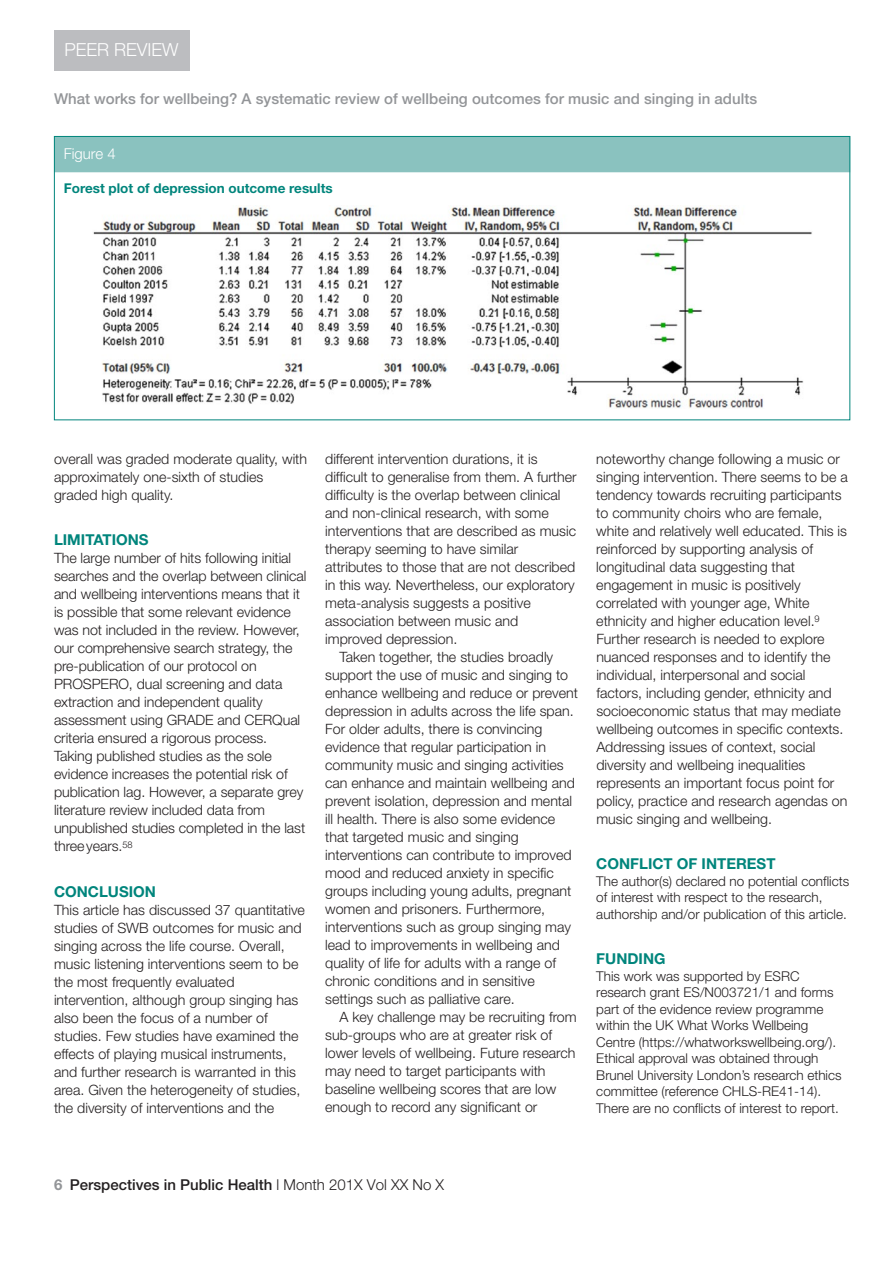
<style>
.page{position:relative;width:893px;height:1263px;background:#fff}
.page>*{position:absolute;margin:0;border:0;box-sizing:border-box;transform-origin:0 0}
.t1{font:300 18px "Helvetica Neue LT Std";color:#fff}
.t2{font:500 15px "Helvetica Neue LT Std";color:#939598}
.t3{font:700 15px "Helvetica Neue LT Std";color:#00857c}
.t4{font:500 15px "Helvetica Neue LT Std";color:#231f20}
.t5{font:300 15px "Helvetica Neue LT Std";color:#fff}
.t6{font:300 14.25px/18px "Helvetica Neue LT Std";color:#231f20}
.t7{font:300 13.5px/16.5px "Helvetica Neue LT Std";color:#231f20}
.t8{font:700 13.5px "Helvetica Neue LT Std";color:#00857c}
.s1{font-weight:700;color:#939598}
.s2{font-weight:300}
</style>
<div class="page">
<div style="left:54px;top:30px;width:135px;height:40px;background:#bcbdc0"></div>
<div style="left:54px;top:136px;width:796px;height:36px;background:#8ac2bf"></div>
<img style="left:93px;top:206px;width:719px;height:202px">
<p class="t1" style="left:64px;top:39px;width:116px">Peer Review</p>
<p class="t2" style="left:54px;top:90px;width:705px">What works for wellbeing? A systematic review of wellbeing outcomes for music and singing in adults</p>
<p class="t5" style="left:64px;top:144px;width:53px">Figure 4</p>
<p class="t8" style="left:64px;top:180px;width:270px">Forest plot of depression outcome results</p>
<p class="t6" style="left:54px;top:450px;width:255px">overall was graded moderate quality, with approximately one-sixth of studies graded high quality.</p>
<p class="t3" style="left:54px;top:531px;width:9px">Limi</p>
<p class="t3" style="left:85px;top:531px;width:65px">tations</p>
<p class="t6" style="left:54px;top:549px;width:254px">The large number of hits following initial searches and the overlap between clinical and wellbeing interventions means that it is possible that some relevant evidence was not included in the review. However, our comprehensive search strategy, the pre-publication of our protocol on PROSPERO, dual screening and data extraction and independent quality assessment using GRADE and CERQual criteria ensured a rigorous process.<br>Taking published studies as the sole evidence increases the potential risk of publication lag. However, a separate grey literature review included data from unpublished studies completed in the last threeyears.<sup>58</sup></p>
<p class="t3" style="left:54px;top:882px;width:103px">Conclusion</p>
<p class="t6" style="left:54px;top:900px;width:252px">This article has discussed 37 quantitative studies of SWB outcomes for music and singing across the life course. Overall, music listening interventions seem to be the most frequently evaluated intervention, although group singing has also been the focus of a number of studies. Few studies have examined the effects of playing musical instruments, and further research is warranted in this area. Given the heterogeneity of studies, the diversity of interventions and the</p>
<p class="t6" style="left:325px;top:450px;width:214px">different intervention durations, it is</p>
<p class="t6" style="left:325px;top:468px;width:253px">difficult to generalise from them. A further</p>
<p class="t6" style="left:325px;top:486px;width:237px">difficulty is the overlap between clinical</p>
<p class="t6" style="left:325px;top:504px;width:225px">and non-clinical research, with some</p>
<p class="t6" style="left:325px;top:522px;width:252px">interventions that are described as music</p>
<p class="t6" style="left:325px;top:540px;width:195px">therapy seeming to have similar</p>
<p class="t6" style="left:325px;top:558px;width:252px">attributes to those that are not described</p>
<p class="t6" style="left:325px;top:576px;width:251px">in this way. Nevertheless, our exploratory</p>
<p class="t6" style="left:325px;top:594px;width:207px">meta-analysis suggests a positive</p>
<p class="t6" style="left:325px;top:612px;width:195px">association between music and</p>
<p class="t6" style="left:325px;top:630px;width:134px">improved depression.</p>
<p class="t6" style="left:339px;top:648px;width:215px">Taken together, the studies broadly</p>
<p class="t6" style="left:325px;top:666px;width:245px">support the use of music and singing to</p>
<p class="t6" style="left:325px;top:684px;width:254px">enhance wellbeing and reduce or prevent</p>
<p class="t6" style="left:325px;top:702px;width:250px">depression in adults across the life span.</p>
<p class="t6" style="left:325px;top:720px;width:219px">For older adults, there is convincing</p>
<p class="t6" style="left:325px;top:738px;width:222px">evidence that regular participation in</p>
<p class="t6" style="left:325px;top:756px;width:240px">community music and singing activities</p>
<p class="t6" style="left:325px;top:774px;width:251px">can enhance and maintain wellbeing and</p>
<p class="t6" style="left:325px;top:792px;width:249px">prevent isolation, depression and mental</p>
<p class="t6" style="left:325px;top:810px;width:232px">ill health. There is also some evidence</p>
<p class="t6" style="left:325px;top:828px;width:195px">that targeted music and singing</p>
<p class="t6" style="left:325px;top:846px;width:248px">interventions can contribute to improved</p>
<p class="t6" style="left:325px;top:864px;width:230px">mood and reduced anxiety in specific</p>
<p class="t6" style="left:325px;top:882px;width:248px">groups including young adults, pregnant</p>
<p class="t6" style="left:325px;top:900px;width:221px">women and prisoners. Furthermore,</p>
<p class="t6" style="left:325px;top:918px;width:247px">interventions such as group singing may</p>
<p class="t6" style="left:325px;top:936px;width:236px">lead to improvements in wellbeing and</p>
<p class="t6" style="left:325px;top:954px;width:232px">quality of life for adults with a range of</p>
<p class="t6" style="left:325px;top:972px;width:211px">chronic conditions and in sensitive</p>
<p class="t6" style="left:325px;top:990px;width:191px">settings such as palliative care.</p>
<p class="t6" style="left:339px;top:1008px;width:239px">A key challenge may be recruiting from</p>
<p class="t6" style="left:325px;top:1026px;width:229px">sub-groups who are at greater risk of</p>
<p class="t6" style="left:325px;top:1044px;width:252px">lower levels of wellbeing. Future research</p>
<p class="t6" style="left:325px;top:1062px;width:222px">may need to target participants with</p>
<p class="t6" style="left:325px;top:1080px;width:233px">baseline wellbeing scores that are low</p>
<p class="t6" style="left:325px;top:1098px;width:214px">enough to record any significant or</p>
<p class="t6" style="left:596px;top:450px;width:253px">noteworthy change following a music or singing intervention. There seems to be a tendency towards recruiting participants to community choirs who are female, white and relatively well educated. This is reinforced by supporting analysis of longitudinal data suggesting that engagement in music is positively correlated with younger age, White ethnicity and higher education level.<sup>9<br></sup>Further research is needed to explore nuanced responses and to identify the individual, interpersonal and social factors, including gender, ethnicity and socioeconomic status that may mediate wellbeing outcomes in specific contexts.<br>Addressing issues of context, social diversity and wellbeing inequalities represents an important focus point for policy, practice and research agendas on music singing and wellbeing.</p>
<p class="t3" style="left:596px;top:855px;width:181px">Conflict of Interest</p>
<p class="t7" style="left:596px;top:873px;width:254px">The author(s) declared no potential conflicts of interest with respect to the research, authorship and/or publication of this article.</p>
<p class="t3" style="left:596px;top:949px;width:71px">Funding</p>
<p class="t7" style="left:596px;top:967px;width:247px">This work was supported by ESRC research grant ES/N003721/1 and forms part of the evidence review programme within the UK What Works Wellbeing Centre (https://whatworkswellbeing.org/).<br>Ethical approval was obtained through Brunel University London’s research ethics committee (reference CHLS-RE41-14).<br>There are no conflicts of interest to report.</p>
<p class="t4" style="left:54px;top:1175px;width:392px"><span class="s1">6</span> Perspectives in Public Health <span class="s2">l Month 201X Vol XX No X</span></p>
</div>
